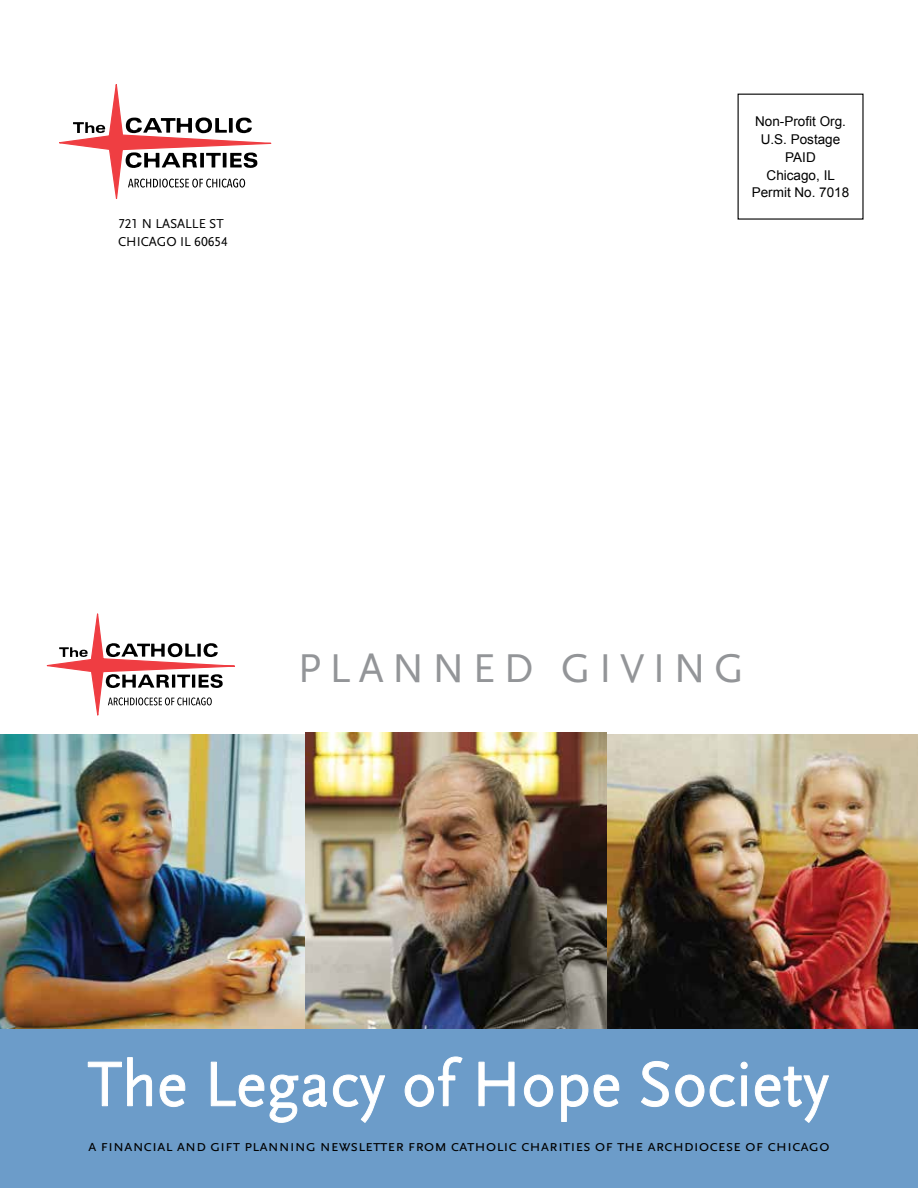
<style>
.page{position:relative;width:918px;height:1188px;background:#fff}
.page>*{position:absolute;margin:0;border:0;box-sizing:border-box;transform-origin:0 0}
.t1{font:66px "Scala Sans LF";letter-spacing:.01em;color:#fff;scale:.96 1}
.t2{font:42px "Scala Sans LF Caps";letter-spacing:.2em;color:#939598}
.t3{font:16.5px "Scala Sans LF Caps";letter-spacing:-.005em;color:#000}
.t4{font:13.5px/18px "Arial";color:#000;text-align:center}
.t5{font:13.5px/18px "Scala Sans LF";color:#000}
</style>
<div class="page">
<svg style="left:59px;top:84px;width:213px;height:115px"></svg>
<hr style="left:917px;top:0;width:1px;height:1188px;background:#a9c1df">
<img style="left:0;top:734px;width:306px;height:296px">
<img style="left:608px;top:734px;width:310px;height:296px">
<img style="left:306px;top:733px;width:301px;height:297px">
<div style="left:0;top:1030px;width:918px;height:158px;background:#6c9cc9"></div>
<svg style="left:46px;top:613px;width:189px;height:103px"></svg>
<svg style="left:88px;top:1057px;width:64px;height:49px"></svg>
<svg style="left:160px;top:1075px;width:25px;height:32px"></svg>
<svg style="left:211px;top:1062px;width:53px;height:45px"></svg>
<svg style="left:270px;top:1075px;width:57px;height:48px"></svg>
<svg style="left:333px;top:1075px;width:52px;height:48px"></svg>
<svg style="left:405px;top:1057px;width:57px;height:50px"></svg>
<svg style="left:479px;top:1062px;width:35px;height:44px"></svg>
<svg style="left:524px;top:1075px;width:29px;height:32px"></svg>
<svg style="left:561px;top:1075px;width:27px;height:47px"></svg>
<svg style="left:594px;top:1075px;width:25px;height:32px"></svg>
<svg style="left:641px;top:1061px;width:28px;height:46px"></svg>
<svg style="left:675px;top:1075px;width:29px;height:32px"></svg>
<svg style="left:710px;top:1075px;width:25px;height:32px"></svg>
<svg style="left:741px;top:1062px;width:7px;height:44px"></svg>
<svg style="left:755px;top:1067px;width:74px;height:56px"></svg>
<p class="t5" style="left:118px;top:215px;width:111px">721 N LASALLE ST<br>CHICAGO IL 60654</p>
<p class="t4" style="left:752px;top:112px;width:99px">Non-Profit Org.<br>U.S. Postage<br>PAID<br>Chicago, IL<br>Permit No. 7018</p>
<h2 class="t2" style="left:298px;top:646px;width:448px">PLANNED GIVING</h2>
<h1 class="t1" style="left:88px;top:1048px;width:774px">The Legacy of Hope Society</h1>
<p class="t3" style="left:88px;top:1137px;width:743px">a financial and gift planning newsletter from catholic charities of the archdiocese of chicago</p>
</div>
